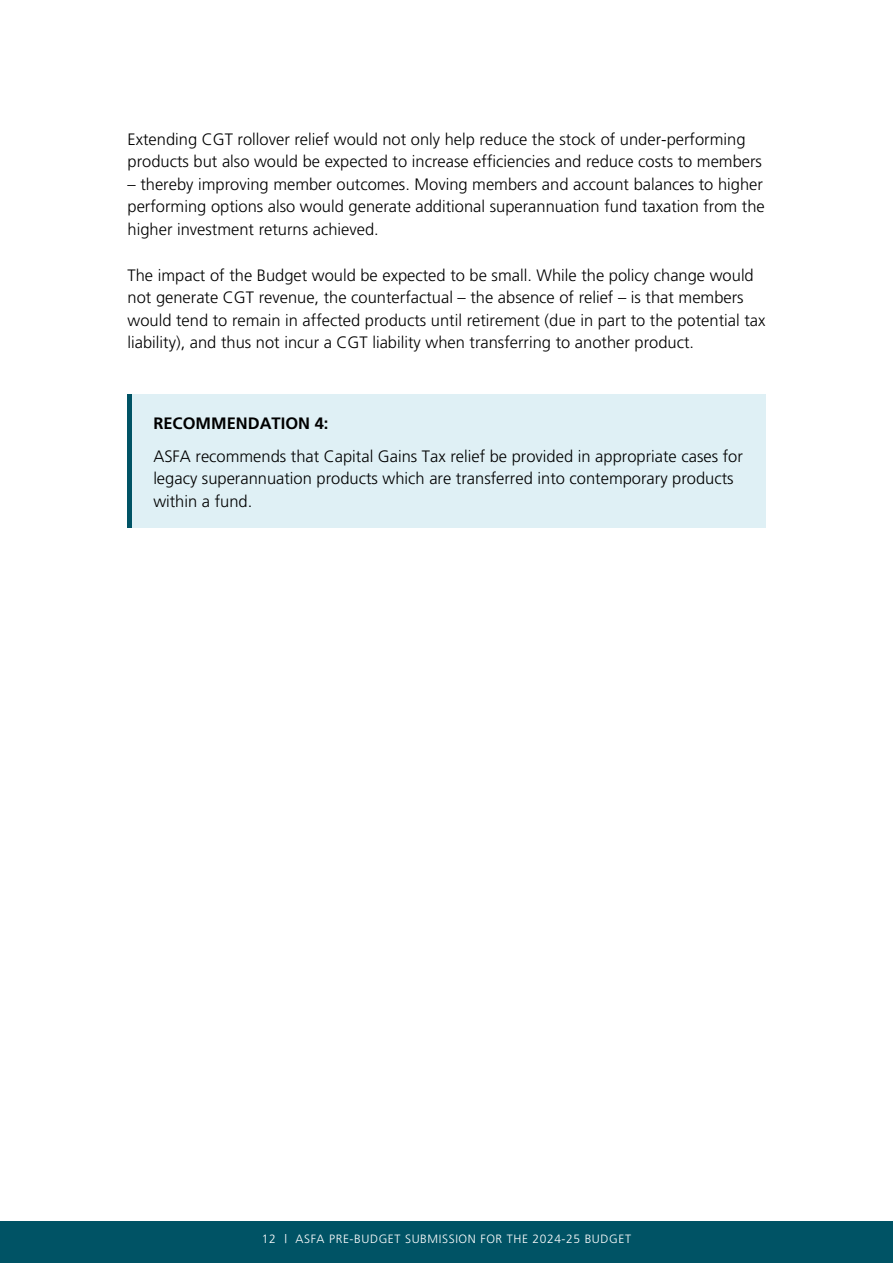
<style>
.page{position:relative;width:893px;height:1263px;background:#fff}
.page>*{position:absolute;margin:0;border:0;box-sizing:border-box;transform-origin:0 0}
.t1{font:300 16.5px/22.5px "Frutiger";color:#000}
.t2{font:700 16.5px "Frutiger";color:#000}
.t3{font:300 12px "Frutiger";letter-spacing:.05em;color:#fff}
</style>
<div class="page">
<div style="left:0;top:1221px;width:893px;height:42px;background:#005365"></div>
<hr style="left:128px;top:394px;width:4px;height:134px;background:#005365">
<div style="left:132px;top:394px;width:633px;height:134px;background:#dff0f5"></div>
<p class="t1" style="left:128px;top:129px;width:636px">Extending CGT rollover relief would not only help reduce the stock of under-performing products but also would be expected to increase efficiencies and reduce costs to members</p>
<p class="t1" style="left:128px;top:174px;width:639px;text-align:justify">– thereby improving member outcomes. Moving members and account balances to higher performing options also would generate additional superannuation fund taxation from the higher investment returns achieved.</p>
<p class="t1" style="left:128px;top:265px;width:639px">The impact of the Budget would be expected to be small. While the policy change would not generate CGT revenue, the counterfactual – the absence of relief – is that members would tend to remain in affected products until retirement (due in part to the potential tax liability), and thus not incur a CGT liability when transferring to another product.</p>
<p class="t2" style="left:153px;top:416px;width:177px">RECOMMENDATION 4:</p>
<p class="t1" style="left:153px;top:446px;width:591px">ASFA recommends that Capital Gains Tax relief be provided in appropriate cases for legacy superannuation products which are transferred into contemporary products within a fund.</p>
<p class="t3" style="left:262px;top:1234px;width:371px">12 | ASFA PRE-BUDGET SUBMISSION FOR THE 2024-25 BUDGET</p>
</div>
